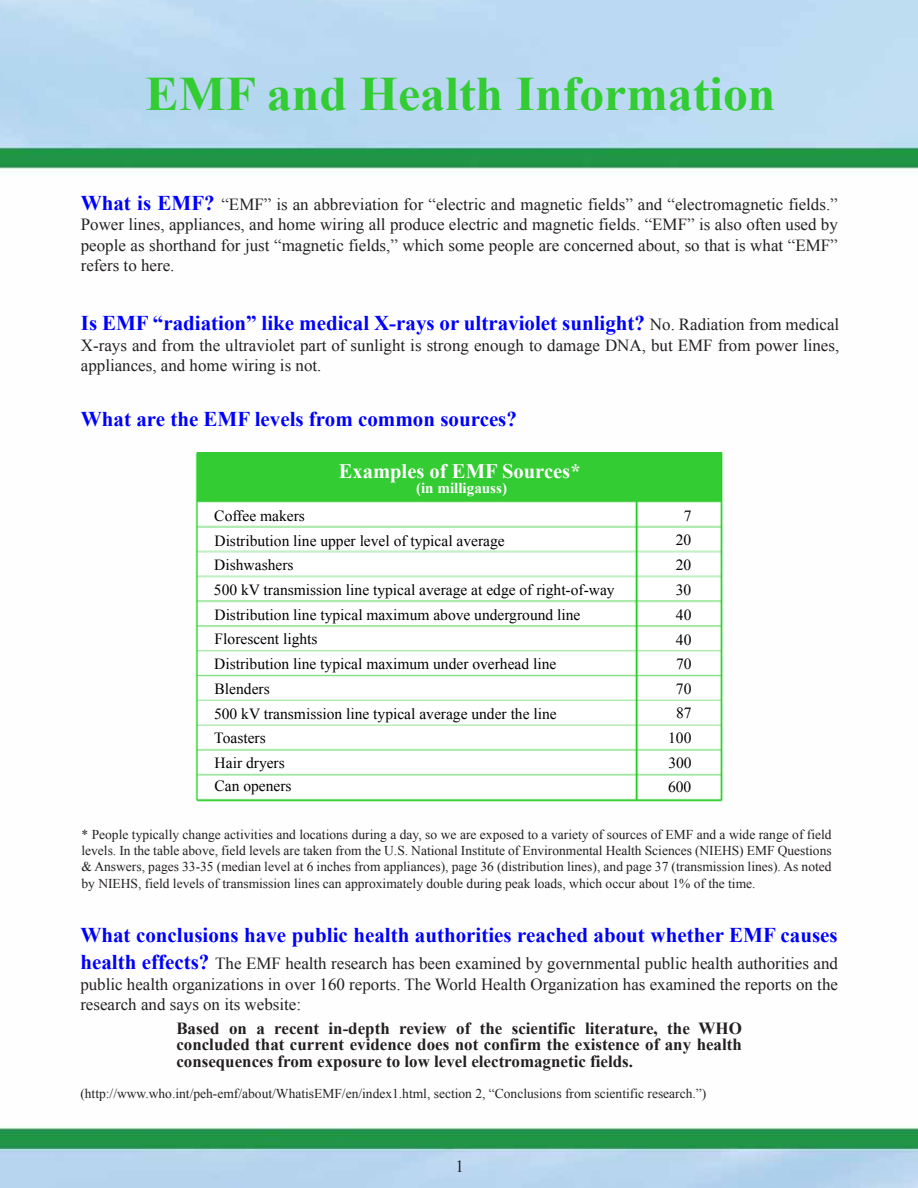
<style>
.page{position:relative;width:918px;height:1188px;background:#fff}
.page>*{position:absolute;margin:0;border:0;box-sizing:border-box;transform-origin:0 0}
.t1{font:700 48px "Times New Roman";color:#3c3;scale:1.04 1}
.t2{font:700 21px "Times New Roman";color:#00f}
.t3{font:700 20.55px "Times New Roman";color:#fff}
.t4{font:16.95px/20.4px "Times New Roman";color:#231f20;text-align:justify}
.t5{font:700 16.95px/16.5px "Times New Roman";color:#231f20;text-align:justify}
.t6{font:15.45px/24.8px "Times New Roman";color:#000}
.t7{font:700 15.15px "Times New Roman";color:#fff}
.t8{font:13.5px/16.2px "Times New Roman";color:#231f20;text-align:justify}
.s1{font-weight:700;font-size:21px;color:#00f}
.s2{font-weight:400;font-size:16.95px;color:#231f20}
</style>
<div class="page">
<img style="left:0;top:0;width:918px;height:1188px">
<img style="left:190px;top:453px;width:541px;height:356px">
<h1 class="t1" style="left:146px;top:61px;width:607px">EMF and Health Information</h1>
<p class="t4" style="left:81px;top:194px;width:759px"><span class="s1">What is EMF?</span> “EMF” is an abbreviation for “electric and magnetic fields” and “electromagnetic fields.” Power lines, appliances, and home wiring all produce electric and magnetic fields. “EMF” is also often used by people as shorthand for just “magnetic fields,” which some people are concerned about, so that is what “EMF” refers to here.</p>
<p class="t2" style="left:81px;top:309px;width:760px">Is EMF “radiation” like medical X-rays or ultraviolet sunlight? <span class="s2">No. Radiation from medical</span></p>
<p class="t4" style="left:81px;top:334px;width:760px">X-rays and from the ultraviolet part of sunlight is strong enough to damage DNA, but EMF from power lines, appliances, and home wiring is not.</p>
<p class="t2" style="left:81px;top:404px;width:438px">What are the EMF levels from common sources?</p>
<p class="t3" style="left:339px;top:457px;width:243px">Examples of EMF Sources*</p>
<p class="t7" style="left:416px;top:478px;width:93px">(in milligauss)</p>
<p class="t6" style="left:214px;top:503px;width:402px">Coffee makers<br>Distribution line upper level of typical average<br>Dishwashers<br>500 kV transmission line typical average at edge of right-of-way<br>Distribution line typical maximum above underground line<br>Florescent lights<br>Distribution line typical maximum under overhead line<br>Blenders<br>500 kV transmission line typical average under the line<br>Toasters<br>Hair dryers</p>
<p class="t6" style="left:214px;top:774px;width:79px">Can openers</p>
<p class="t6" style="left:676px;top:503px;width:17px;text-align:center">7<br>20<br>20<br>30<br>40<br>40<br>70<br>70<br>87</p>
<p class="t6" style="left:668px;top:726px;width:25px">100</p>
<p class="t6" style="left:668px;top:750px;width:25px">300</p>
<p class="t6" style="left:668px;top:774px;width:25px">600</p>
<p class="t8" style="left:82px;top:826px;width:752px">* People typically change activities and locations during a day, so we are exposed to a variety of sources of EMF and a wide range of field levels. In the table above, field levels are taken from the U.S. National Institute of Environmental Health Sciences (NIEHS) EMF Questions &amp; Answers, pages 33-35 (median level at 6 inches from appliances), page 36 (distribution lines), and page 37 (transmission lines). As noted by NIEHS, field levels of transmission lines can approximately double during peak loads, which occur about 1% of the time.</p>
<p class="t2" style="left:80px;top:921px;width:759px">What conclusions have public health authorities reached about whether EMF causes</p>
<p class="t4" style="left:80px;top:953px;width:759px"><span class="s1">health effects?</span> The EMF health research has been examined by governmental public health authorities and public health organizations in over 160 reports. The World Health Organization has examined the reports on the research and says on its website:</p>
<p class="t5" style="left:176px;top:1020px;width:567px">Based on a recent in-depth review of the scientific literature, the WHO concluded that current evidence does not confirm the existence of any health consequences from exposure to low level electromagnetic fields.</p>
<p class="t8" style="left:80px;top:1085px;width:628px">(http://www.who.int/peh-emf/about/WhatisEMF/en/index1.html, section 2, “Conclusions from scientific research.”)</p>
<p class="t4" style="left:455px;top:1155px;width:10px">1</p>
<p class="t4" style="left:455px;top:1158px;width:10px">1</p>
</div>
